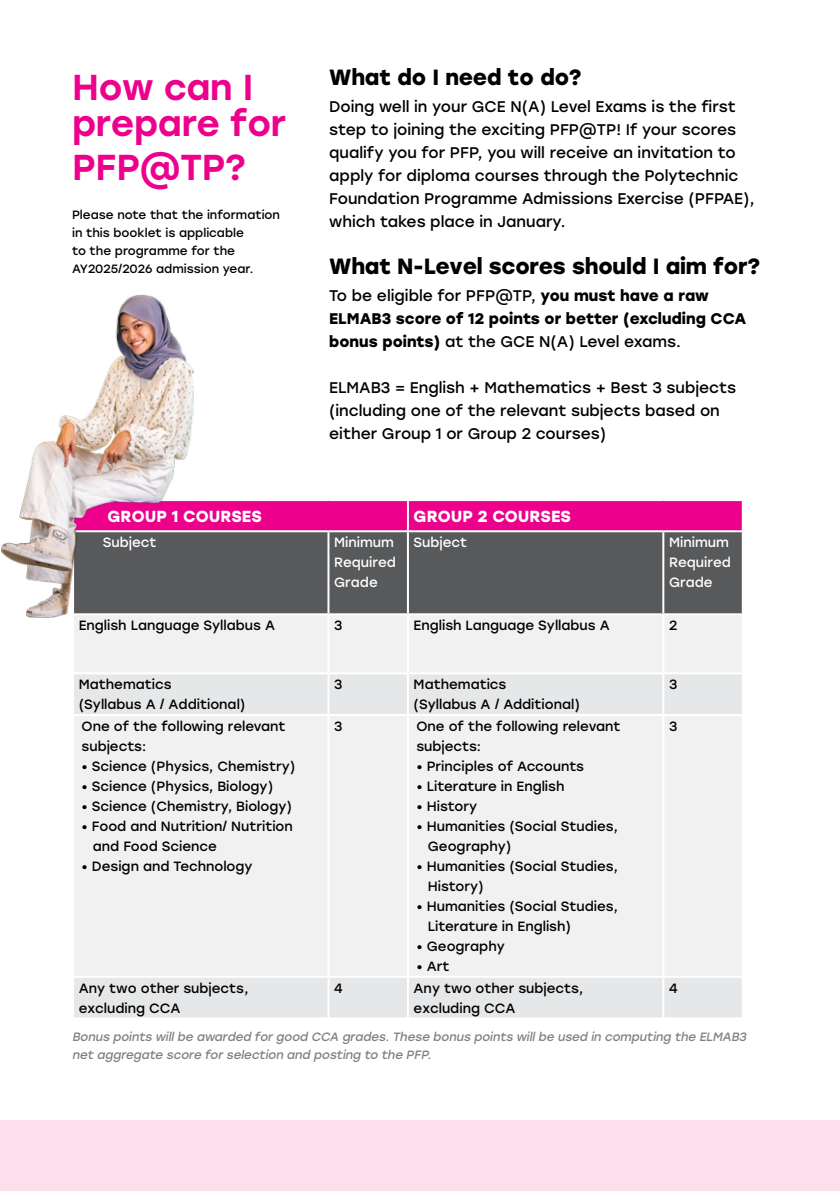
<style>
.page{position:relative;width:840px;height:1191px;background:#fff}
.page>*{position:absolute;margin:0;border:0;box-sizing:border-box;transform-origin:0 0}
.t1{font:500 36px/36px "Stolzl";letter-spacing:-.01em;color:#ec008c}
.t2{font:700 22px "Stolzl";letter-spacing:-.01em;color:#000}
.t3{font:700 16px "Stolzl";color:#fff}
.t4{font:15.4px/23px "Stolzl";color:#000}
.t5{font:700 15.4px/23px "Stolzl";color:#000}
.t6{font:13.4px/20px "Stolzl";color:#000}
.t7{font:13.4px/20px "Stolzl";color:#fff}
.t8{font:italic 12px/18px "Stolzl";color:#000}
.t9{font:12px/18px "Stolzl";color:#000}
.s1{font-weight:400}
</style>
<div class="page">
<div style="left:193px;top:501px;width:548px;height:29px;background:#ec008c"></div>
<div style="left:193px;top:532px;width:548px;height:81px;background:#58595b"></div>
<div style="left:74px;top:616px;width:667px;height:56px;background:#f1f1f2"></div>
<div style="left:74px;top:674px;width:332px;height:343px;background:#e6e7e8"></div>
<div style="left:409px;top:674px;width:332px;height:343px;background:#e6e7e8"></div>
<div style="left:74px;top:716px;width:332px;height:259px;background:#f1f1f2"></div>
<div style="left:409px;top:716px;width:332px;height:259px;background:#f1f1f2"></div>
<hr style="left:406px;top:501px;width:2px;height:29px;background:#fff">
<hr style="left:327px;top:532px;width:2px;height:81px;background:#fff">
<hr style="left:406px;top:532px;width:2px;height:81px;background:#fff">
<hr style="left:662px;top:532px;width:2px;height:81px;background:#fff">
<hr style="left:327px;top:615px;width:2px;height:57px;background:#fff">
<hr style="left:406px;top:615px;width:2px;height:57px;background:#fff">
<hr style="left:662px;top:615px;width:2px;height:57px;background:#fff">
<hr style="left:327px;top:674px;width:2px;height:40px;background:#fff">
<hr style="left:662px;top:674px;width:2px;height:40px;background:#fff">
<hr style="left:72px;top:714px;width:256px;height:2px;background:#fff">
<hr style="left:328px;top:714px;width:79px;height:2px;background:#fff">
<hr style="left:327px;top:716px;width:2px;height:259px;background:#fff">
<hr style="left:407px;top:714px;width:256px;height:2px;background:#fff">
<hr style="left:663px;top:714px;width:80px;height:2px;background:#fff">
<hr style="left:662px;top:716px;width:2px;height:259px;background:#fff">
<hr style="left:72px;top:975px;width:256px;height:2px;background:#fff">
<hr style="left:328px;top:975px;width:79px;height:2px;background:#fff">
<hr style="left:327px;top:977px;width:2px;height:40px;background:#fff">
<hr style="left:407px;top:975px;width:256px;height:2px;background:#fff">
<hr style="left:663px;top:975px;width:80px;height:2px;background:#fff">
<hr style="left:662px;top:977px;width:2px;height:40px;background:#fff">
<img style="left:2px;top:294px;width:191px;height:323px">
<div style="left:0;top:1120px;width:839px;height:71px;background:#fcdfeb"></div>
<h1 class="t1" style="left:72px;top:67px;width:215px">How can I prepare for</h1>
<h1 class="t1" style="left:72px;top:147px;width:175px">PFP@TP?</h1>
<p class="t9" style="left:72px;top:205px;width:209px">Please note that the information in this booklet is applicable<br>to the programme for the<br>AY2025/2026 admission year.</p>
<h2 class="t2" style="left:329px;top:61px;width:254px">What do I need to do?</h2>
<p class="t4" style="left:329px;top:94px;width:427px">Doing well in your GCE N(A) Level Exams is the first step to joining the exciting PFP@TP! If your scores qualify you for PFP, you will receive an invitation to apply for diploma courses through the Polytechnic Foundation Programme Admissions Exercise (PFPAE), which takes place in January.</p>
<h2 class="t2" style="left:329px;top:250px;width:432px">What N-Level scores should I aim for?</h2>
<p class="t5" style="left:329px;top:283px;width:418px"><span class="s1">To be eligible for PFP@TP,</span> you must have a raw<br>ELMAB3 score of 12 points or better (excluding CCA bonus points) <span class="s1">at the GCE N(A) Level exams.</span></p>
<p class="t4" style="left:329px;top:375px;width:408px">ELMAB3 = English + Mathematics + Best 3 subjects (including one of the relevant subjects based on either Group 1 or Group 2 courses)</p>
<p class="t3" style="left:107px;top:504px;width:155px">GROUP 1 COURSES</p>
<p class="t3" style="left:413px;top:504px;width:159px">GROUP 2 COURSES</p>
<p class="t7" style="left:103px;top:532px;width:55px">Subject</p>
<p class="t7" style="left:334px;top:532px;width:63px">Minimum<br>Required<br>Grade</p>
<p class="t7" style="left:413px;top:532px;width:55px">Subject</p>
<p class="t7" style="left:668px;top:532px;width:63px">Minimum<br>Required<br>Grade</p>
<p class="t6" style="left:79px;top:615px;width:198px">English Language Syllabus A</p>
<p class="t6" style="left:334px;top:615px;width:10px">3</p>
<p class="t6" style="left:413px;top:615px;width:197px">English Language Syllabus A</p>
<p class="t6" style="left:668px;top:615px;width:10px">2</p>
<p class="t6" style="left:79px;top:674px;width:168px">Mathematics<br>(Syllabus A / Additional)</p>
<p class="t6" style="left:334px;top:674px;width:10px">3</p>
<p class="t6" style="left:413px;top:674px;width:168px">Mathematics<br>(Syllabus A / Additional)</p>
<p class="t6" style="left:668px;top:674px;width:10px">3</p>
<p class="t6" style="left:82px;top:715px;width:205px">One of the following relevant subjects:</p>
<p class="t6" style="left:82px;top:755px;width:215px">• Science (Physics, Chemistry)</p>
<p class="t6" style="left:82px;top:775px;width:193px">• Science (Physics, Biology)</p>
<p class="t6" style="left:82px;top:795px;width:212px">• Science (Chemistry, Biology)</p>
<p class="t6" style="left:93px;top:815px;width:201px;text-indent:-11px">• Food and Nutrition/ Nutrition and Food Science</p>
<p class="t6" style="left:82px;top:855px;width:172px">• Design and Technology</p>
<p class="t6" style="left:334px;top:715px;width:10px">3</p>
<p class="t6" style="left:416px;top:715px;width:205px">One of the following relevant subjects:</p>
<p class="t6" style="left:416px;top:755px;width:169px">• Principles of Accounts</p>
<p class="t6" style="left:416px;top:775px;width:149px">• Literature in English</p>
<p class="t6" style="left:416px;top:795px;width:62px">• History</p>
<p class="t6" style="left:427px;top:815px;width:191px;text-indent:-11px">• Humanities (Social Studies,<br>Geography)</p>
<p class="t6" style="left:427px;top:855px;width:191px;text-indent:-11px">• Humanities (Social Studies,<br>History)</p>
<p class="t6" style="left:427px;top:896px;width:191px;text-indent:-11px">• Humanities (Social Studies,<br>Literature in English)</p>
<p class="t6" style="left:416px;top:936px;width:90px">• Geography</p>
<p class="t6" style="left:416px;top:956px;width:34px">• Art</p>
<p class="t6" style="left:668px;top:716px;width:10px">3</p>
<p class="t6" style="left:79px;top:977px;width:171px">Any two other subjects, excluding CCA</p>
<p class="t6" style="left:334px;top:977px;width:10px">4</p>
<p class="t6" style="left:413px;top:977px;width:171px">Any two other subjects, excluding CCA</p>
<p class="t6" style="left:668px;top:977px;width:10px">4</p>
<p class="t8" style="left:72px;top:1027px;width:678px">Bonus points willbe awarded forgood CCA grades.These bonus points willbe used in computing the ELMAB3 net aggregate score forselection and posting to the PFP.</p>
</div>
